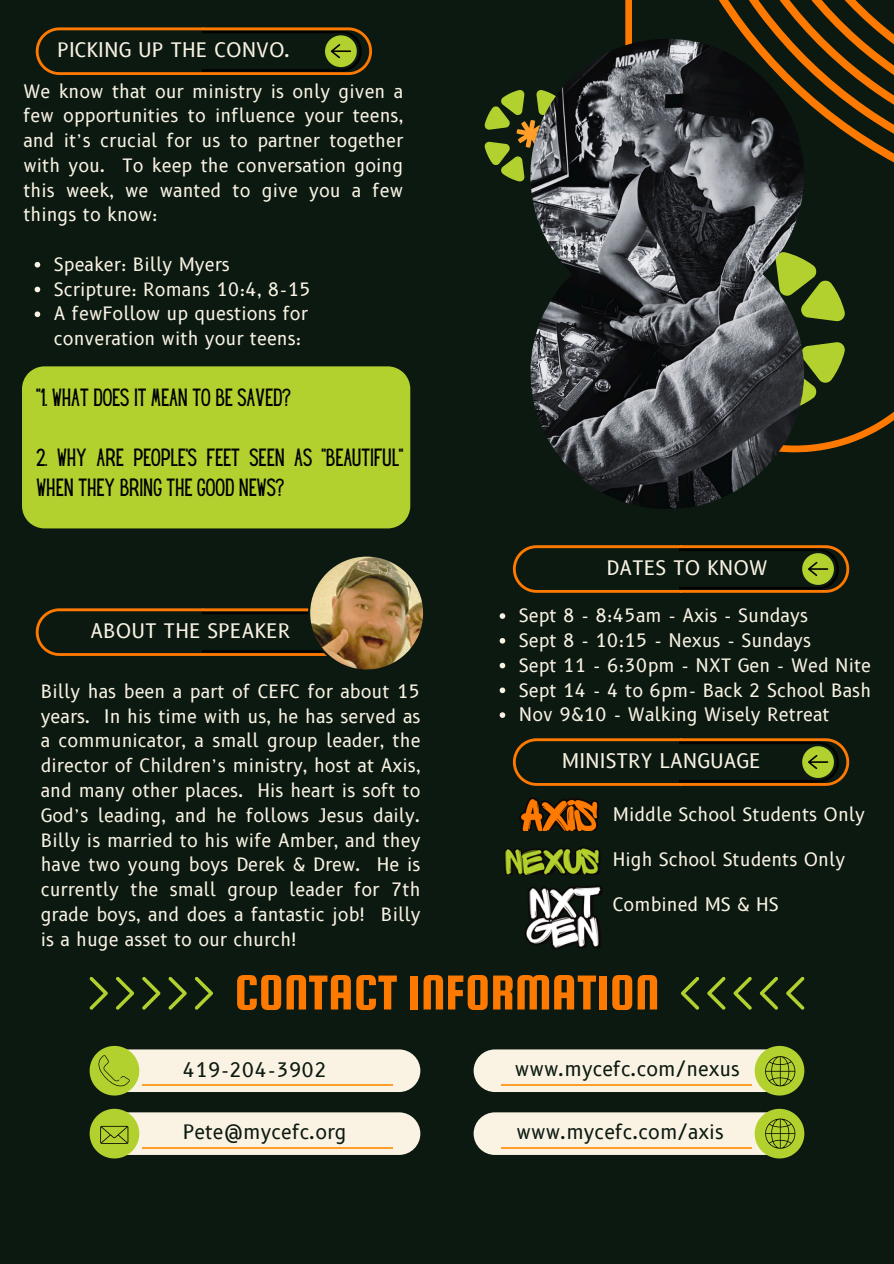
<style>
.page{position:relative;width:894px;height:1264px;background:#fff}
.page>*{position:absolute;margin:0;border:0;box-sizing:border-box;transform-origin:0 0}
.t1{font:52.5px "Squada One";color:#fe7900}
.t2{font:21.75px/30.2px "Hey Gotcha";color:#000}
.t3{font:19.5px "B612";color:#0b1911}
.t4{font:19.5px "B612";color:#faf3e3}
.t5{font:18px/24.8px "B612";color:#faf3e3;text-align:justify}
</style>
<div class="page">
<div style="left:0;top:0;width:893px;height:1263px;background:#0b1911"></div>
<svg style="left:625px;top:0;width:268px;height:452px"></svg>
<svg style="left:484px;top:90px;width:46px;height:92px"></svg>
<svg style="left:803px;top:251px;width:42px;height:161px"></svg>
<img style="left:530px;top:39px;width:273px;height:470px">
<div style="left:22px;top:366px;width:388px;height:162px;background:#b2d12e"></div>
<svg style="left:89px;top:977px;width:19px;height:32px"></svg>
<svg style="left:116px;top:977px;width:18px;height:32px"></svg>
<svg style="left:142px;top:977px;width:18px;height:32px"></svg>
<svg style="left:168px;top:977px;width:19px;height:32px"></svg>
<svg style="left:195px;top:977px;width:18px;height:32px"></svg>
<svg style="left:786px;top:977px;width:18px;height:32px"></svg>
<svg style="left:759px;top:977px;width:19px;height:32px"></svg>
<svg style="left:733px;top:977px;width:18px;height:32px"></svg>
<svg style="left:707px;top:977px;width:18px;height:32px"></svg>
<svg style="left:681px;top:977px;width:18px;height:32px"></svg>
<div style="left:92px;top:1049px;width:328px;height:42px;background:#faf3e3;border-radius:21px"></div>
<hr style="left:142px;top:1084px;width:250px;height:2px;background:#ff9f29">
<div style="left:92px;top:1112px;width:328px;height:42px;background:#faf3e3;border-radius:21px"></div>
<hr style="left:142px;top:1147px;width:250px;height:2px;background:#ff9f29">
<div style="left:473px;top:1049px;width:328px;height:42px;background:#faf3e3;border-radius:21px"></div>
<hr style="left:501px;top:1084px;width:250px;height:2px;background:#ff9f29">
<div style="left:473px;top:1112px;width:328px;height:42px;background:#faf3e3;border-radius:21px"></div>
<hr style="left:501px;top:1147px;width:250px;height:2px;background:#ff9f29">
<svg style="left:90px;top:1045px;width:49px;height:50px"></svg>
<svg style="left:754px;top:1108px;width:50px;height:50px"></svg>
<svg style="left:90px;top:1108px;width:49px;height:50px"></svg>
<svg style="left:36px;top:28px;width:336px;height:47px"></svg>
<svg style="left:512px;top:545px;width:336px;height:48px"></svg>
<svg style="left:754px;top:1045px;width:50px;height:50px"></svg>
<svg style="left:36px;top:556px;width:388px;height:114px"></svg>
<svg style="left:512px;top:738px;width:336px;height:47px"></svg>
<img style="left:519px;top:797px;width:80px;height:33px">
<img style="left:504px;top:847px;width:97px;height:27px">
<img style="left:525px;top:886px;width:77px;height:62px">
<svg style="left:35px;top:262px;width:5px;height:5px"></svg>
<svg style="left:35px;top:287px;width:5px;height:5px"></svg>
<svg style="left:35px;top:311px;width:5px;height:6px"></svg>
<svg style="left:499px;top:613px;width:6px;height:6px"></svg>
<svg style="left:499px;top:638px;width:6px;height:5px"></svg>
<svg style="left:499px;top:662px;width:6px;height:6px"></svg>
<svg style="left:499px;top:687px;width:6px;height:6px"></svg>
<svg style="left:499px;top:712px;width:6px;height:6px"></svg>
<p class="t4" style="left:57px;top:38px;width:234px">PICKING UP THE CONVO.</p>
<p class="t5" style="left:23px;top:79px;width:381px">We know that our ministry is only given a few opportunities to influence your teens, and it’s crucial for us to partner together with you. To keep the conversation going this week, we wanted to give you a few things to know:</p>
<p class="t5" style="left:54px;top:252px;width:177px">Speaker: Billy Myers</p>
<p class="t5" style="left:54px;top:277px;width:258px">Scripture: Romans 10:4, 8-15</p>
<p class="t5" style="left:54px;top:301px;width:255px">A fewFollow up questions for converation with your teens:</p>
<p class="t2" style="left:36px;top:384px;width:256px">“1. WHAT DOES IT MEAN TO BE SAVED?</p>
<p class="t2" style="left:36px;top:444px;width:368px">2. WHY ARE PEOPLE’S FEET SEEN AS “BEAUTIFUL”<br>WHEN THEY BRING THE GOOD NEWS?</p>
<p class="t4" style="left:90px;top:619px;width:201px">ABOUT THE SPEAKER</p>
<p class="t5" style="left:41px;top:679px;width:381px">Billy has been a part of CEFC for about 15 years. In his time with us, he has served as a communicator, a small group leader, the director of Children’s ministry, host at Axis, and many other places. His heart is soft to God’s leading, and he follows Jesus daily.<br>Billy is married to his wife Amber, and they have two young boys Derek &amp; Drew. He is currently the small group leader for 7th grade boys, and does a fantastic job! Billy is a huge asset to our church!</p>
<h3 class="t4" style="left:606px;top:556px;width:162px">DATES TO KNOW</h3>
<p class="t5" style="left:519px;top:603px;width:290px">Sept 8 - 8:45am - Axis - Sundays</p>
<h3 class="t5" style="left:519px;top:628px;width:294px">Sept 8 - 10:15 - Nexus - Sundays</h3>
<p class="t5" style="left:519px;top:653px;width:353px">Sept 11 - 6:30pm - NXT Gen - Wed Nite</p>
<p class="t5" style="left:519px;top:677px;width:353px">Sept 14 - 4 to 6pm- Back 2 School Bash</p>
<p class="t5" style="left:519px;top:702px;width:312px">Nov 9&amp;10 - Walking Wisely Retreat</p>
<p class="t4" style="left:561px;top:749px;width:200px">MINISTRY LANGUAGE</p>
<p class="t5" style="left:612px;top:801px;width:253px">Middle School Students Only</p>
<p class="t5" style="left:612px;top:846px;width:234px">High School Students Only</p>
<p class="t5" style="left:612px;top:891px;width:167px">Combined MS &amp; HS</p>
<p class="t1" style="left:234px;top:964px;width:426px">CONTACT INFORMATION</p>
<p class="t3" style="left:183px;top:1057px;width:146px">419-204-3902</p>
<p class="t3" style="left:183px;top:1119px;width:165px">Pete@mycefc.org</p>
<p class="t3" style="left:514px;top:1057px;width:227px">www.mycefc.com/nexus</p>
<h3 class="t3" style="left:516px;top:1119px;width:209px">www.mycefc.com/axis</h3>
</div>
